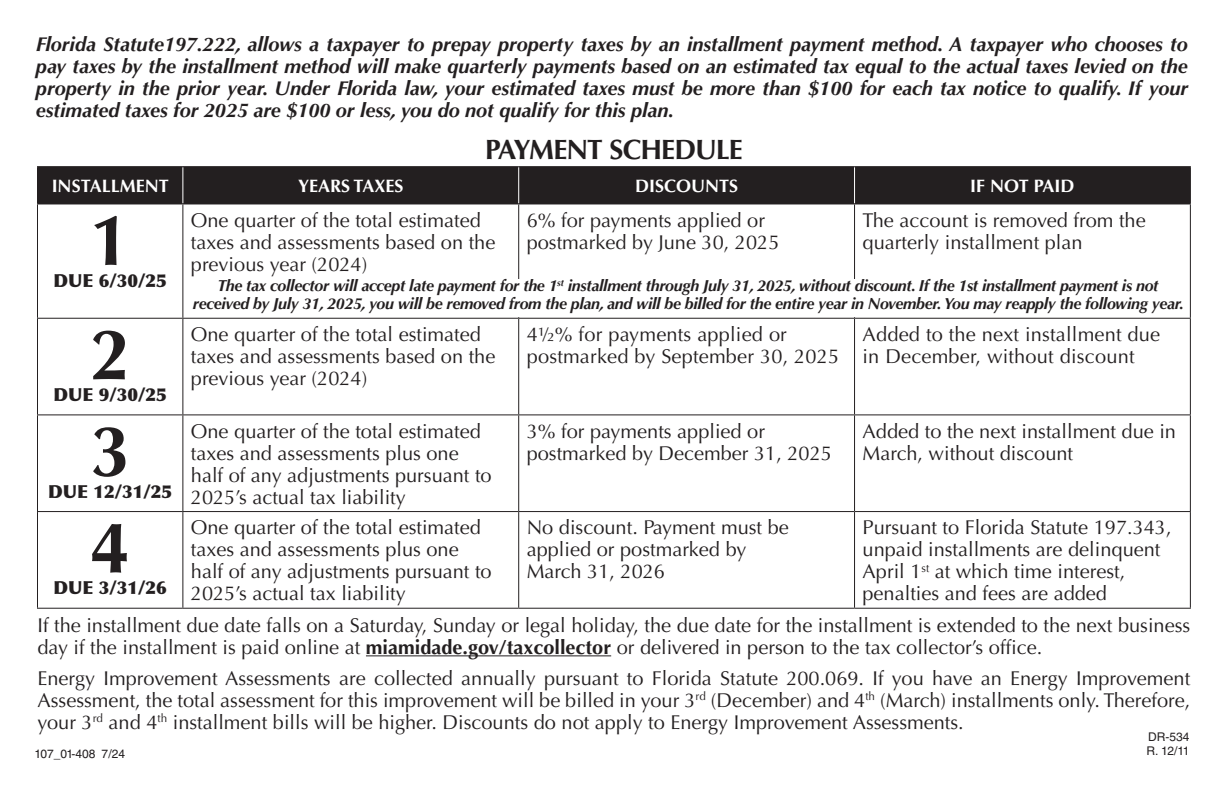
<style>
.page{position:relative;width:1224px;height:792px;background:#fff}
.page>*{position:absolute;margin:0;border:0;box-sizing:border-box;transform-origin:0 0}
.t1{font:700 72px "Optima LT Std";color:#231f20}
.t2{font:700 28px "Optima LT Std";letter-spacing:-.035em;color:#231f20}
.t3{font:20px/22px "Optima LT Std";color:#231f20}
.t4{font:italic 700 20px/22px "Optima LT Std";letter-spacing:-.005em;color:#231f20;text-align:justify}
.t5{font:900 18px "Optima LT Std";color:#231f20}
.t6{font:700 18px "Optima LT Std";color:#fff}
.t7{font:italic 700 16px/18px "Optima LT Std";letter-spacing:-.02em;color:#231f20;text-align:center}
.t8{font:12px "Helvetica LT Std";color:#231f20}
.s1{font-weight:700}
</style>
<div class="page">
<div style="left:38px;top:167px;width:1152px;height:36px;background:#231f20"></div>
<hr style="left:37px;top:204px;width:1px;height:114px;background:#231f20">
<hr style="left:182px;top:204px;width:1px;height:114px;background:#231f20">
<hr style="left:518px;top:204px;width:1px;height:114px;background:#231f20">
<hr style="left:854px;top:204px;width:1px;height:114px;background:#231f20">
<hr style="left:1190px;top:204px;width:1px;height:114px;background:#231f20">
<hr style="left:37px;top:318px;width:146px;height:1px;background:#231f20">
<hr style="left:37px;top:319px;width:1px;height:95px;background:#231f20">
<hr style="left:183px;top:318px;width:336px;height:1px;background:#231f20">
<hr style="left:182px;top:319px;width:1px;height:95px;background:#231f20">
<hr style="left:519px;top:318px;width:336px;height:1px;background:#231f20">
<hr style="left:518px;top:319px;width:1px;height:95px;background:#231f20">
<hr style="left:855px;top:318px;width:336px;height:1px;background:#231f20">
<hr style="left:854px;top:319px;width:1px;height:95px;background:#231f20">
<hr style="left:1190px;top:319px;width:1px;height:95px;background:#231f20">
<hr style="left:37px;top:414px;width:146px;height:1px;background:#231f20">
<hr style="left:37px;top:415px;width:1px;height:96px;background:#231f20">
<hr style="left:183px;top:414px;width:336px;height:1px;background:#231f20">
<hr style="left:182px;top:415px;width:1px;height:96px;background:#231f20">
<hr style="left:519px;top:414px;width:336px;height:1px;background:#231f20">
<hr style="left:518px;top:415px;width:1px;height:96px;background:#231f20">
<hr style="left:855px;top:414px;width:336px;height:1px;background:#231f20">
<hr style="left:854px;top:415px;width:1px;height:96px;background:#231f20">
<hr style="left:1190px;top:415px;width:1px;height:96px;background:#231f20">
<hr style="left:37px;top:511px;width:146px;height:1px;background:#231f20">
<hr style="left:37px;top:512px;width:1px;height:96px;background:#231f20">
<hr style="left:183px;top:511px;width:336px;height:1px;background:#231f20">
<hr style="left:182px;top:512px;width:1px;height:96px;background:#231f20">
<hr style="left:519px;top:511px;width:336px;height:1px;background:#231f20">
<hr style="left:518px;top:512px;width:1px;height:96px;background:#231f20">
<hr style="left:855px;top:511px;width:336px;height:1px;background:#231f20">
<hr style="left:854px;top:512px;width:1px;height:96px;background:#231f20">
<hr style="left:1190px;top:512px;width:1px;height:96px;background:#231f20">
<hr style="left:37px;top:608px;width:146px;height:1px;background:#231f20">
<hr style="left:183px;top:608px;width:336px;height:1px;background:#231f20">
<hr style="left:519px;top:608px;width:336px;height:1px;background:#231f20">
<hr style="left:855px;top:608px;width:336px;height:1px;background:#231f20">
<hr style="left:182px;top:167px;width:1px;height:36px;background:#fff">
<hr style="left:518px;top:167px;width:1px;height:36px;background:#fff">
<hr style="left:854px;top:167px;width:1px;height:36px;background:#fff">
<hr style="left:37px;top:166px;width:146px;height:1px;background:#231f20">
<hr style="left:37px;top:167px;width:1px;height:36px;background:#231f20">
<hr style="left:183px;top:166px;width:336px;height:1px;background:#231f20">
<hr style="left:519px;top:166px;width:336px;height:1px;background:#231f20">
<hr style="left:855px;top:166px;width:336px;height:1px;background:#231f20">
<hr style="left:1190px;top:167px;width:1px;height:36px;background:#231f20">
<hr style="left:37px;top:203px;width:146px;height:1px;background:#231f20">
<hr style="left:183px;top:203px;width:336px;height:1px;background:#231f20">
<hr style="left:519px;top:203px;width:336px;height:1px;background:#231f20">
<hr style="left:855px;top:203px;width:336px;height:1px;background:#231f20">
<hr style="left:366px;top:655px;width:245px;height:1px;background:#231f20">
<p class="t4" style="left:36px;top:33px;width:1154px">Florida Statute197.222, allows a taxpayer to prepay property taxes by an installment payment method. A taxpayer who chooses to pay taxes by the installment method will make quarterly payments based on an estimated tax equal to the actual taxes levied on the property in the prior year. Under Florida law, your estimated taxes must be more than $100 for each tax notice to qualify. If your estimated taxes for 2025 are $100 or less, you do not qualify for this plan.</p>
<p class="t2" style="left:485px;top:133px;width:259px">PAYMENT SCHEDULE</p>
<p class="t6" style="left:52px;top:175px;width:119px">INSTALLMENT</p>
<p class="t6" style="left:298px;top:175px;width:107px">YEARS TAXES</p>
<p class="t6" style="left:635px;top:175px;width:105px">DISCOUNTS</p>
<p class="t6" style="left:970px;top:175px;width:106px">IF NOT PAID</p>
<p class="t1" style="left:90px;top:198px;width:42px">1</p>
<p class="t5" style="left:54px;top:269px;width:115px">DUE 6/30/25</p>
<p class="t3" style="left:191px;top:209px;width:306px">One quarter of the total estimated taxes and assessments based on the previous year (2024)</p>
<p class="t3" style="left:527px;top:209px;width:254px">6% for payments applied or postmarked by June 30, 2025</p>
<p class="t3" style="left:863px;top:209px;width:285px">The account is removed from the quarterly installment plan</p>
<p class="t7" style="left:193px;top:277px;width:992px">The tax collector will accept late payment for the 1<sup>st</sup> installment through July 31, 2025, without discount. If the 1st installment payment is not received by July 31, 2025, you will be removed from the plan, and will be billed for the entire year in November. You may reapply the following year.</p>
<p class="t1" style="left:90px;top:313px;width:42px">2</p>
<p class="t5" style="left:54px;top:384px;width:115px">DUE 9/30/25</p>
<p class="t1" style="left:90px;top:409px;width:42px">3</p>
<p class="t5" style="left:48px;top:480px;width:126px">DUE 12/31/25</p>
<p class="t3" style="left:191px;top:323px;width:306px">One quarter of the total estimated taxes and assessments based on the previous year (2024)</p>
<p class="t3" style="left:527px;top:323px;width:314px">4½% for payments applied or postmarked by September 30, 2025</p>
<p class="t3" style="left:863px;top:323px;width:299px">Added to the next installment due in December, without discount</p>
<p class="t3" style="left:191px;top:420px;width:302px">One quarter of the total estimated taxes and assessments plus one half of any adjustments pursuant to<br>2025’s actual tax liability</p>
<p class="t3" style="left:527px;top:420px;width:307px">3% for payments applied or postmarked by December 31, 2025</p>
<p class="t3" style="left:863px;top:420px;width:315px">Added to the next installment due in<br>March, without discount</p>
<p class="t3" style="left:191px;top:517px;width:302px">One quarter of the total estimated taxes and assessments plus one half of any adjustments pursuant to<br>2025’s actual tax liability</p>
<p class="t3" style="left:527px;top:517px;width:264px">No discount. Payment must be applied or postmarked by<br>March 31, 2026</p>
<p class="t3" style="left:863px;top:517px;width:311px">Pursuant to Florida Statute 197.343, unpaid installments are delinquent April 1<sup>st</sup> at which time interest, penalties and fees are added</p>
<p class="t3" style="left:38px;top:614px;width:1154px">If the installment due date falls on a Saturday, Sunday or legal holiday, the due date for the installment is extended to the next business day if the installment is paid online at <span class="s1">miamidade.gov/taxcollector</span> or delivered in person to the tax collector’s office.</p>
<p class="t3" style="left:38px;top:667px;width:1154px;text-align:justify">Energy Improvement Assessments are collected annually pursuant to Florida Statute 200.069. If you have an Energy Improvement Assessment, the total assessment for this improvement will be billed in your 3<sup>rd</sup> (December) and 4<sup>th</sup> (March) installments only. Therefore, your 3<sup>rd</sup> and 4<sup>th</sup> installment bills will be higher. Discounts do not apply to Energy Improvement Assessments.</p>
<p class="t1" style="left:90px;top:506px;width:42px">4</p>
<p class="t5" style="left:54px;top:577px;width:115px">DUE 3/31/26</p>
<p class="t8" style="left:1148px;top:730px;width:43px">DR-534</p>
<p class="t8" style="left:1147px;top:744px;width:44px">R. 12/11</p>
<p class="t8" style="left:35px;top:747px;width:92px">107_01-408 7/24</p>
</div>
